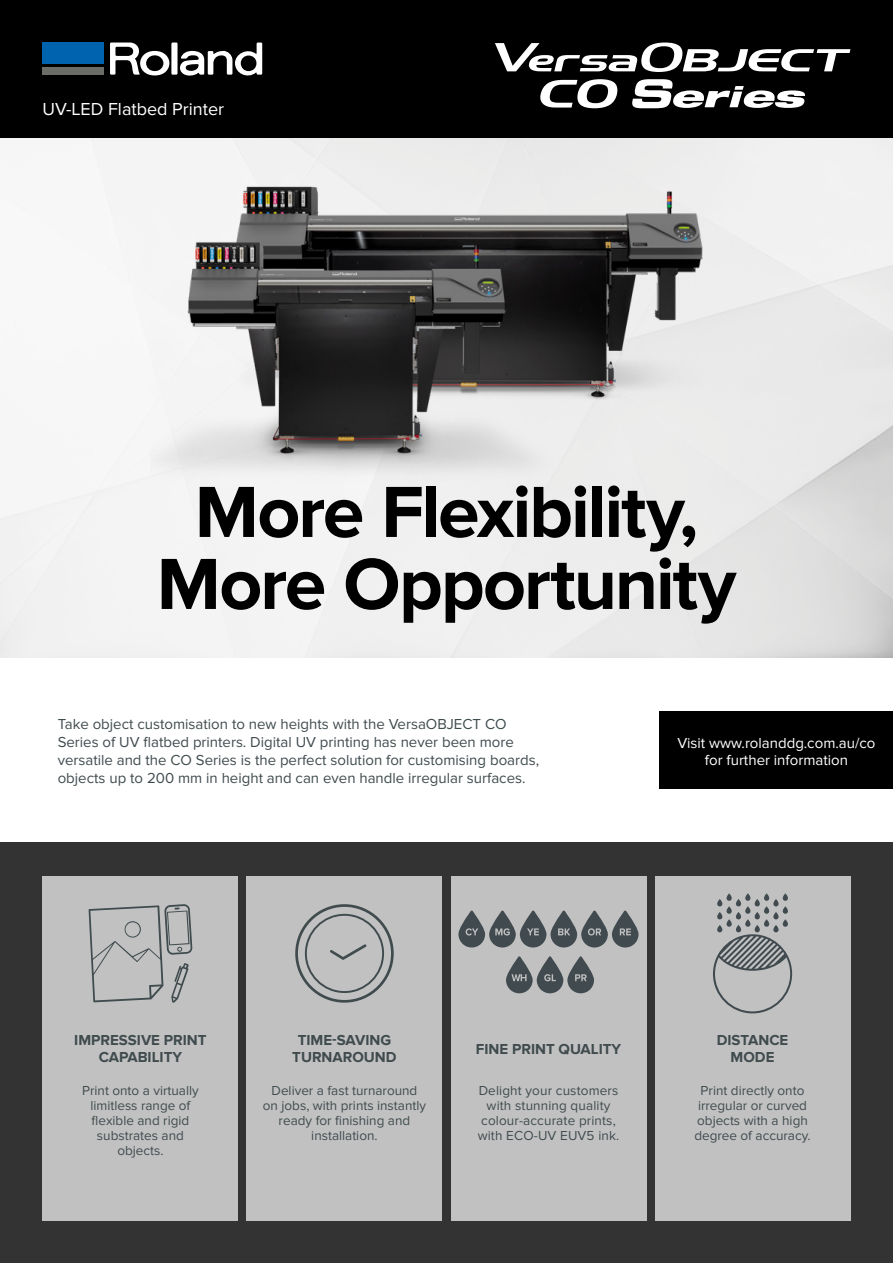
<style>
.page{position:relative;width:893px;height:1263px;background:#fff}
.page>*{position:absolute;margin:0;border:0;box-sizing:border-box;transform-origin:0 0}
.t1{font:700 75px/72px "Proxima Nova";letter-spacing:-.03em;color:#000;text-align:center}
.t2{font:18px "Proxima Nova";color:#fff}
.t3{font:15px/18px "Proxima Nova";color:#404b4e}
.t4{font:700 15px/16.5px "Proxima Nova";color:#404b4e;text-align:center}
.t5{font:15px/16.5px "Proxima Nova";color:#fff;text-align:center}
.t6{font:13.5px/15px "Proxima Nova";color:#404b4e;text-align:center}
</style>
<div class="page">
<img style="left:0;top:137px;width:893px;height:520px">
<div style="left:0;top:0;width:893px;height:137px;background:#000"></div>
<div style="left:171px;top:43px;width:7px;height:32px;background:#fff"></div>
<svg style="left:180px;top:43px;width:82px;height:33px"></svg>
<svg style="left:110px;top:43px;width:59px;height:32px"></svg>
<div style="left:43px;top:67px;width:61px;height:8px;background:#6b6d67"></div>
<div style="left:43px;top:43px;width:61px;height:21px;background:#0063af"></div>
<div style="left:0;top:842px;width:893px;height:421px;background:#333"></div>
<div style="left:660px;top:711px;width:233px;height:77px;background:#000"></div>
<div style="left:43px;top:876px;width:195px;height:344px;background:#c1c1c1"></div>
<svg style="left:89px;top:904px;width:103px;height:99px"></svg>
<div style="left:247px;top:876px;width:195px;height:344px;background:#c1c1c1"></div>
<svg style="left:295px;top:904px;width:99px;height:99px"></svg>
<div style="left:451px;top:876px;width:195px;height:344px;background:#c1c1c1"></div>
<div style="left:655px;top:876px;width:195px;height:344px;background:#c1c1c1"></div>
<img style="left:150px;top:160px;width:593px;height:341px">
<svg style="left:495px;top:43px;width:355px;height:29px"></svg>
<svg style="left:632px;top:79px;width:173px;height:29px"></svg>
<svg style="left:540px;top:79px;width:77px;height:29px"></svg>
<svg style="left:458px;top:910px;width:181px;height:37px"></svg>
<svg style="left:506px;top:956px;width:88px;height:37px"></svg>
<svg style="left:717px;top:912px;width:5px;height:7px"></svg>
<svg style="left:717px;top:899px;width:5px;height:7px"></svg>
<svg style="left:726px;top:919px;width:6px;height:8px"></svg>
<svg style="left:726px;top:906px;width:6px;height:8px"></svg>
<svg style="left:726px;top:893px;width:6px;height:8px"></svg>
<svg style="left:736px;top:912px;width:5px;height:7px"></svg>
<svg style="left:736px;top:899px;width:5px;height:7px"></svg>
<svg style="left:745px;top:919px;width:5px;height:8px"></svg>
<svg style="left:745px;top:906px;width:5px;height:8px"></svg>
<svg style="left:745px;top:893px;width:5px;height:8px"></svg>
<svg style="left:713px;top:925px;width:79px;height:88px"></svg>
<svg style="left:755px;top:912px;width:5px;height:7px"></svg>
<svg style="left:755px;top:899px;width:5px;height:7px"></svg>
<div style="left:764px;top:919px;width:5px;height:8px;background:#404a4f;border-radius:3px"></div>
<div style="left:764px;top:906px;width:5px;height:8px;background:#404a4f;border-radius:3px"></div>
<div style="left:764px;top:893px;width:5px;height:8px;background:#404a4f;border-radius:3px"></div>
<svg style="left:773px;top:925px;width:6px;height:7px"></svg>
<svg style="left:773px;top:912px;width:6px;height:7px"></svg>
<svg style="left:773px;top:899px;width:6px;height:7px"></svg>
<div style="left:783px;top:919px;width:5px;height:8px;background:#404a4f;border-radius:3px"></div>
<div style="left:783px;top:906px;width:5px;height:8px;background:#404a4f;border-radius:3px"></div>
<div style="left:783px;top:893px;width:5px;height:8px;background:#404a4f;border-radius:3px"></div>
<h2 class="t2" style="left:43px;top:99px;width:183px">UV-LED Flatbed Printer</h2>
<h1 class="t1" style="left:157px;top:478px;width:581px">More Flexibility,<br>More Opportunity</h1>
<p class="t3" style="left:58px;top:715px;width:483px">Take object customisation to new heights with the VersaOBJECT CO Series of UV flatbed printers. Digital UV printing has never been more versatile and the CO Series is the perfect solution for customising boards, objects up to 200 mm in height and can even handle irregular surfaces.</p>
<p class="t5" style="left:677px;top:735px;width:200px">Visit www.rolanddg.com.au/co for further information</p>
<p class="t4" style="left:74px;top:1032px;width:134px">IMPRESSIVE PRINT<br>CAPABILITY</p>
<p class="t6" style="left:82px;top:1083px;width:118px">Print onto a virtually limitless range of flexible and rigid substrates and objects.</p>
<p class="t4" style="left:292px;top:1032px;width:106px">TIME-SAVING<br>TURNAROUND</p>
<p class="t6" style="left:263px;top:1083px;width:165px">Deliver a fast turnaround on jobs, with prints instantly ready for finishing and installation.</p>
<p class="t4" style="left:476px;top:1041px;width:147px">FINE PRINT QUALITY</p>
<p class="t6" style="left:478px;top:1083px;width:143px">Delight your customers with stunning quality colour-accurate prints, with ECO-UV EUV5 ink.</p>
<p class="t4" style="left:717px;top:1032px;width:73px">DISTANCE<br>MODE</p>
<p class="t6" style="left:694px;top:1083px;width:118px">Print directly onto irregular or curved objects with a high degree of accuracy.</p>
</div>
